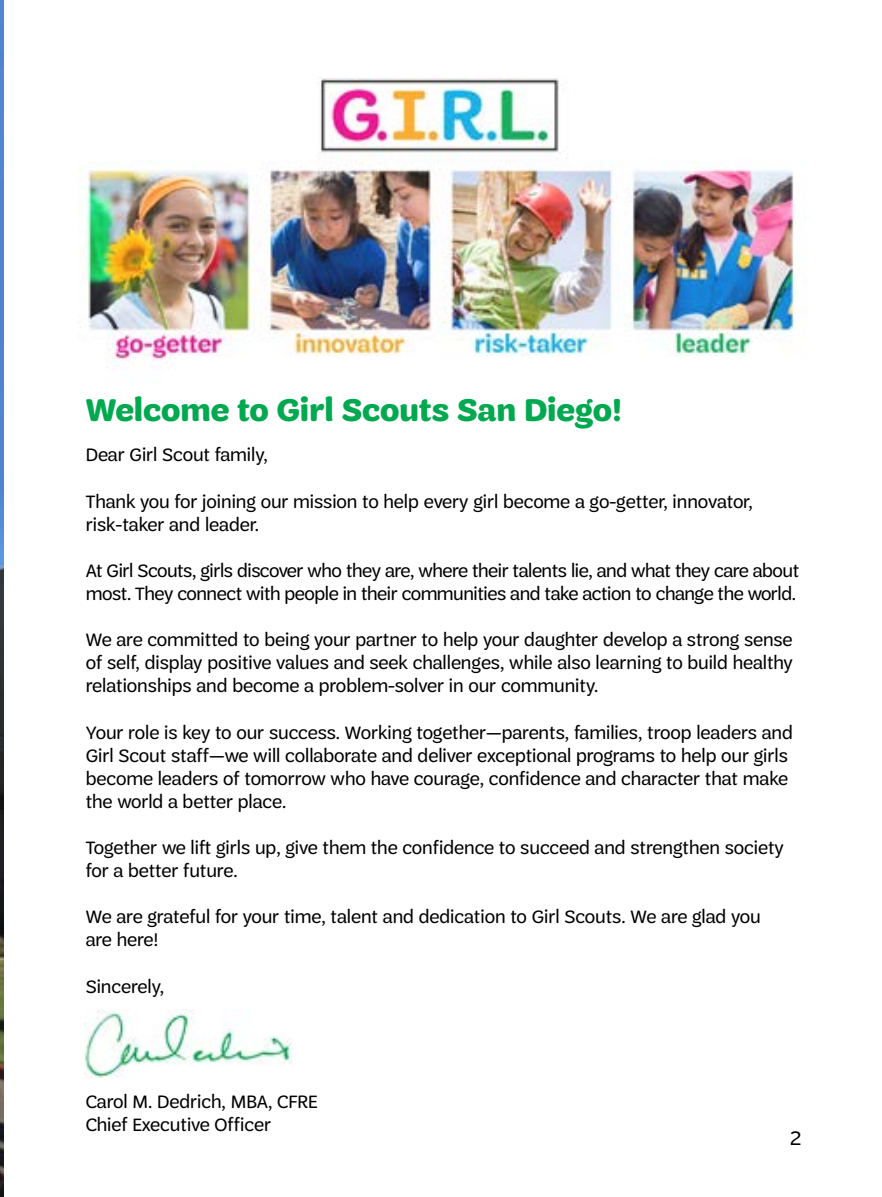
<style>
.page{position:relative;width:882px;height:1197px;background:#fff}
.page>*{position:absolute;margin:0;border:0;box-sizing:border-box;transform-origin:0 0}
.t1{font:700 33.25px "Trefoil Sans";color:#00a94f}
.t2{font:21px "Trefoil Sans";color:#000}
.t3{font:19.25px/23.1px "Trefoil Sans";color:#000}
.t4{font:19.25px/23.1px "Trefoil Sans";letter-spacing:-.02em;color:#000}
</style>
<div class="page">
<img style="left:0;top:0;width:4px;height:1197px">
<img style="left:78px;top:77px;width:729px;height:291px">
<img style="left:84px;top:1009px;width:208px;height:69px">
<h1 class="t1" style="left:86px;top:391px;width:538px">Welcome to Girl Scouts San Diego!</h1>
<p class="t3" style="left:86px;top:443px;width:184px">Dear Girl Scout family,</p>
<p class="t3" style="left:86px;top:490px;width:669px">Thank you for joining our mission to help every girl become a go-getter, innovator, risk-taker and leader.</p>
<p class="t4" style="left:86px;top:559px;width:715px">At Girl Scouts, girls discover who they are, where their talents lie, and what they care about most. They connect with people in their communities and take action to change the world.</p>
<p class="t3" style="left:86px;top:628px;width:709px;text-align:justify">We are committed to being your partner to help your daughter develop a strong sense of self, display positive values and seek challenges, while also learning to build healthy relationships and become a problem-solver in our community.</p>
<p class="t3" style="left:86px;top:721px;width:709px">Your role is key to our success. Working together—parents, families, troop leaders and Girl Scout staff—we will collaborate and deliver exceptional programs to help our girls become leaders of tomorrow who have courage, confidence and character that make the world a better place.</p>
<p class="t3" style="left:86px;top:836px;width:700px">Together we lift girls up, give them the confidence to succeed and strengthen society for a better future.</p>
<p class="t3" style="left:86px;top:905px;width:676px">We are grateful for your time, talent and dedication to Girl Scouts. We are glad you are here!</p>
<p class="t3" style="left:86px;top:975px;width:80px">Sincerely,</p>
<p class="t3" style="left:86px;top:1090px;width:233px">Carol M. Dedrich, MBA, CFRE<br>Chief Executive Officer</p>
<p class="t2" style="left:790px;top:1127px;width:13px">2</p>
</div>
